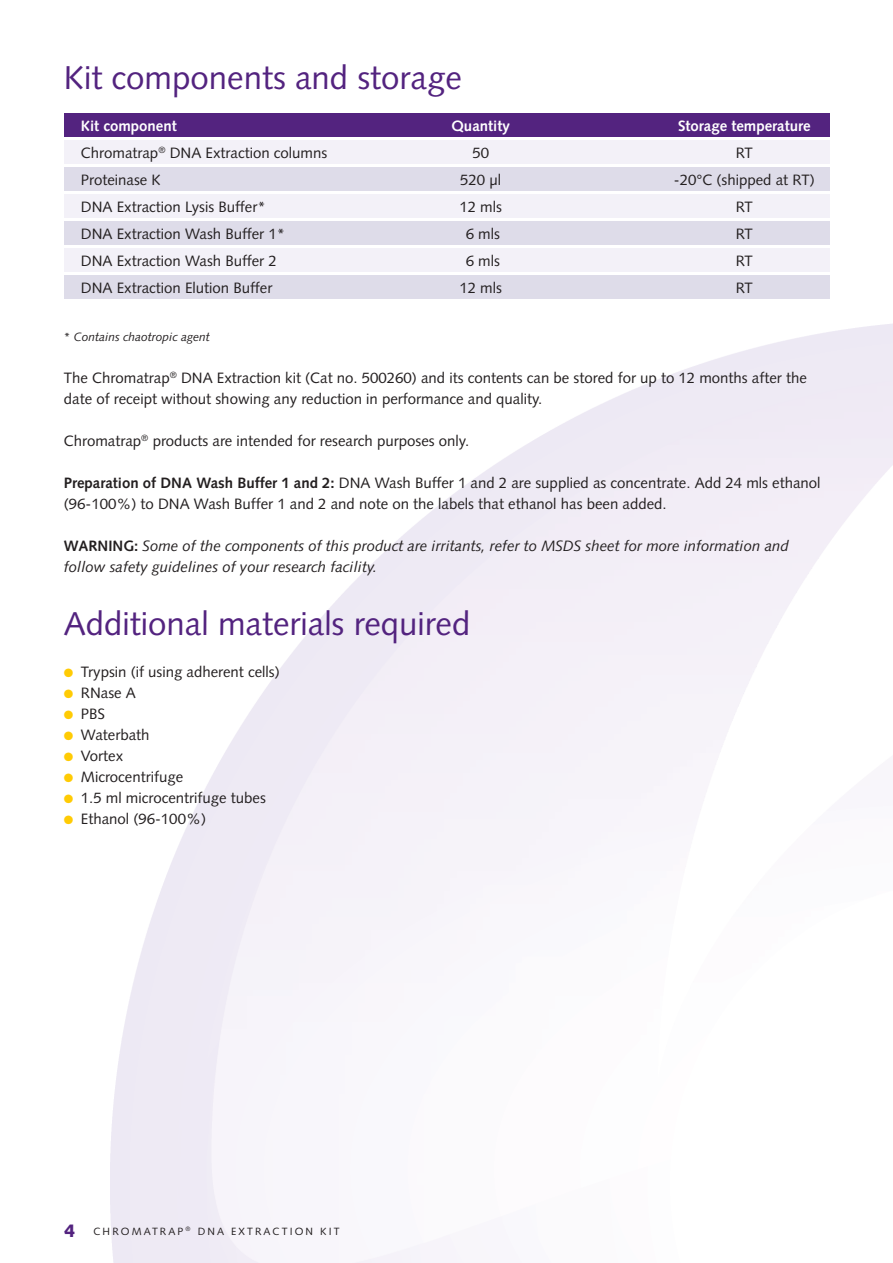
<style>
.page{position:relative;width:893px;height:1263px;background:#fff}
.page>*{position:absolute;margin:0;border:0;box-sizing:border-box;transform-origin:0 0}
.t1{font:33px "Syntax";color:#53237f}
.t2{font:15px/21px "Syntax";color:#231f20}
.t3{font:italic 15px/21px "Syntax";color:#231f20}
.t4{font:700 15px "Syntax";color:#fff}
.t5{font:italic 12px "Syntax";color:#231f20}
.t6{font:10.5px "Syntax";letter-spacing:.2em;color:#231f20}
.s1{font-style:normal}
.s2{font-weight:700}
.s3{font-weight:700;font-style:normal}
.s4{color:#ffcb04}
.s5{font-weight:900;font-size:18px;color:#53237f}
</style>
<div class="page">
<div style="left:64px;top:114px;width:765px;height:23px;background:#53237f"></div>
<div style="left:64px;top:141px;width:765px;height:23px;background:#f3f1f8"></div>
<div style="left:64px;top:168px;width:765px;height:23px;background:#dedce9"></div>
<div style="left:64px;top:195px;width:765px;height:23px;background:#f3f1f8"></div>
<div style="left:64px;top:222px;width:765px;height:23px;background:#dedce9"></div>
<div style="left:64px;top:249px;width:765px;height:23px;background:#f3f1f8"></div>
<div style="left:64px;top:276px;width:765px;height:23px;background:#dedce9"></div>
<h1 class="t1" style="left:64px;top:61px;width:399px">Kit components and storage</h1>
<p class="t4" style="left:81px;top:118px;width:97px">Kit component</p>
<p class="t4" style="left:451px;top:118px;width:60px">Quantity</p>
<p class="t4" style="left:678px;top:118px;width:134px">Storage temperature</p>
<p class="t2" style="left:81px;top:143px;width:248px">Chromatrap<sup>®</sup> DNA Extraction columns</p>
<p class="t2" style="left:472px;top:143px;width:18px">50</p>
<p class="t2" style="left:736px;top:143px;width:19px">RT</p>
<p class="t2" style="left:81px;top:170px;width:81px">Proteinase K</p>
<p class="t2" style="left:460px;top:170px;width:42px">520 µl</p>
<p class="t2" style="left:674px;top:170px;width:142px">-20°C (shipped at RT)</p>
<p class="t2" style="left:81px;top:197px;width:186px">DNA Extraction Lysis Buffer*</p>
<p class="t2" style="left:459px;top:197px;width:44px">12 mls</p>
<p class="t2" style="left:736px;top:197px;width:19px">RT</p>
<p class="t2" style="left:81px;top:224px;width:206px">DNA Extraction Wash Buffer 1*</p>
<p class="t2" style="left:466px;top:224px;width:36px">6 mls</p>
<p class="t2" style="left:736px;top:224px;width:19px">RT</p>
<p class="t2" style="left:81px;top:251px;width:197px">DNA Extraction Wash Buffer 2</p>
<p class="t2" style="left:466px;top:251px;width:36px">6 mls</p>
<p class="t2" style="left:736px;top:251px;width:19px">RT</p>
<p class="t2" style="left:81px;top:278px;width:193px">DNA Extraction Elution Buffer</p>
<p class="t2" style="left:459px;top:278px;width:44px">12 mls</p>
<p class="t2" style="left:736px;top:278px;width:19px">RT</p>
<p class="t5" style="left:64px;top:331px;width:147px"><span class="s1">*</span> Contains chaotropic agent</p>
<p class="t2" style="left:64px;top:368px;width:744px">The Chromatrap<sup>®</sup> DNA Extraction kit (Cat no. 500260) and its contents can be stored for up to 12 months after the date of receipt without showing any reduction in performance and quality.</p>
<p class="t2" style="left:64px;top:431px;width:407px">Chromatrap<sup>®</sup> products are intended for research purposes only.</p>
<p class="t2" style="left:64px;top:473px;width:758px"><span class="s2">Preparation of DNA Wash Buffer 1 and 2:</span> DNA Wash Buffer 1 and 2 are supplied as concentrate. Add 24 mls ethanol (96-100%) to DNA Wash Buffer 1 and 2 and note on the labels that ethanol has been added.</p>
<p class="t3" style="left:64px;top:536px;width:726px"><span class="s3">WARNING:</span> Some of the components of this product are irritants, refer to MSDS sheet for more information and follow safety guidelines of your research facility.</p>
<h1 class="t1" style="left:64px;top:607px;width:408px">Additional materials required</h1>
<p class="t2" style="left:64px;top:662px;width:217px"><span class="s4">●</span> Trypsin (if using adherent cells)</p>
<p class="t2" style="left:64px;top:683px;width:74px"><span class="s4">●</span> RNase A</p>
<p class="t2" style="left:64px;top:704px;width:43px"><span class="s4">●</span> PBS</p>
<p class="t2" style="left:64px;top:725px;width:87px"><span class="s4">●</span> Waterbath</p>
<p class="t2" style="left:64px;top:746px;width:61px"><span class="s4">●</span> Vortex</p>
<p class="t2" style="left:64px;top:767px;width:121px"><span class="s4">●</span> Microcentrifuge</p>
<p class="t2" style="left:64px;top:788px;width:203px"><span class="s4">●</span> 1.5 ml microcentrifuge tubes</p>
<p class="t2" style="left:64px;top:809px;width:144px"><span class="s4">●</span> Ethanol (96-100%)</p>
<p class="t6" style="left:64px;top:1226px;width:277px"><span class="s5">4</span> CHROMATRAP <sup>®</sup> DNA EXTRACTION KIT</p>
</div>
